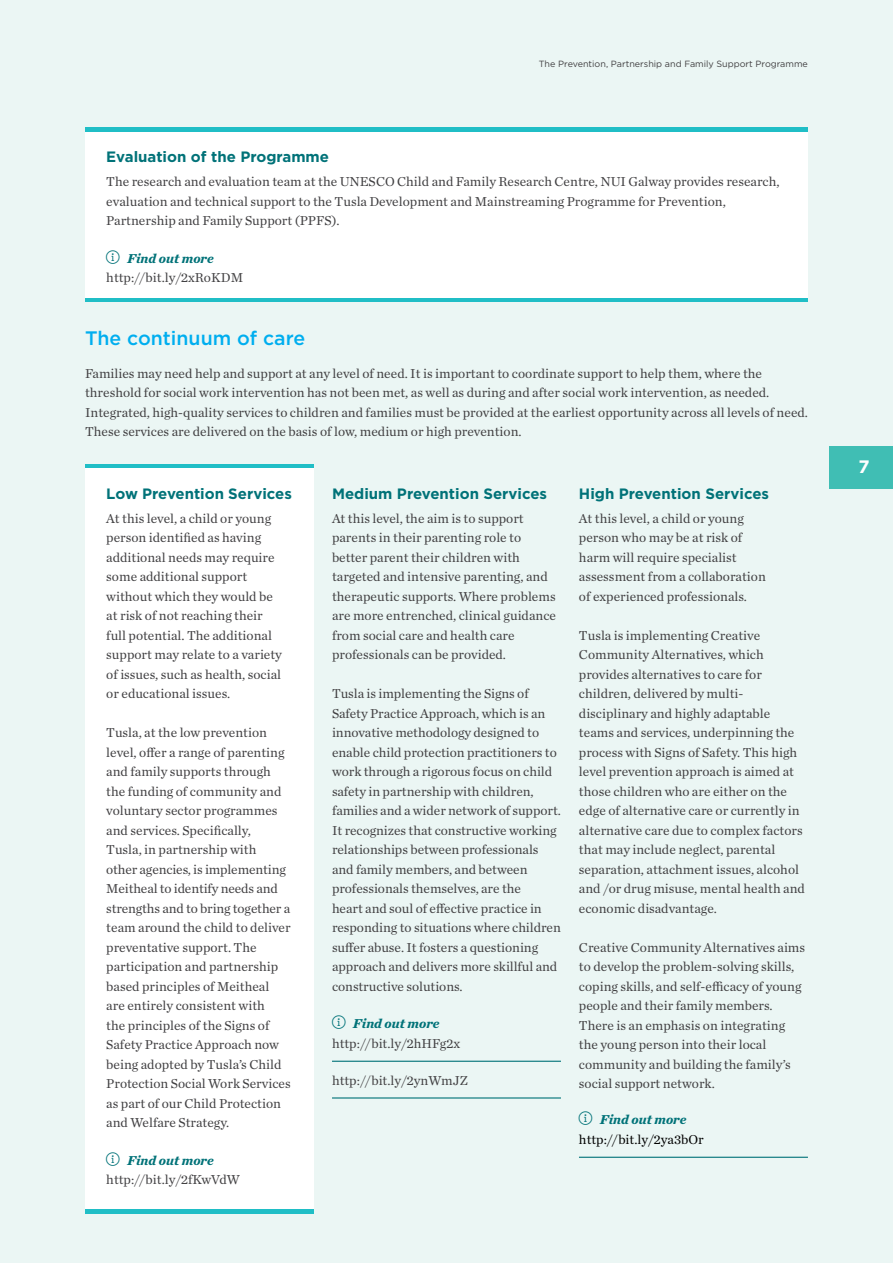
<style>
.page{position:relative;width:893px;height:1263px;background:#ebf6f4}
.page>*{position:absolute;margin:0;border:0;box-sizing:border-box;transform-origin:0 0}
.t1{font:500 19.5px "Gotham";color:#00aeef}
.t2{font:700 18px "Gotham";color:#fff}
.t3{font:700 15px "Gotham";color:#007278}
.t4{font:13.5px/19.5px "Chronicle Text G1";color:#414042}
.t5{font:italic 700 13.5px "Chronicle Text G1";color:#007278}
.t6{font:13.5px "Chronicle Text G1";color:#000}
.t7{font:9px "Gotham";color:#414042}
</style>
<div class="page">
<hr style="left:332px;top:1061px;width:229px;height:1px;background:#007278">
<hr style="left:332px;top:1097px;width:229px;height:1px;background:#007278">
<hr style="left:579px;top:1157px;width:229px;height:1px;background:#007278">
<hr style="left:85px;top:464px;width:228px;height:4px;background:#20bec6">
<hr style="left:85px;top:128px;width:723px;height:4px;background:#20bec6">
<hr style="left:85px;top:298px;width:723px;height:4px;background:#20bec6">
<div style="left:85px;top:468px;width:228px;height:745px;background:#fff"></div>
<div style="left:85px;top:132px;width:723px;height:166px;background:#fff"></div>
<hr style="left:85px;top:1210px;width:228px;height:4px;background:#20bec6">
<div style="left:829px;top:446px;width:64px;height:43px;background:#40beb4"></div>
<p class="t7" style="left:539px;top:58px;width:270px">The Prevention, Partnership and Family Support Programme</p>
<p class="t3" style="left:106px;top:147px;width:224px">Evaluation of the Programme</p>
<p class="t4" style="left:106px;top:171px;width:675px">The research and evaluation team at the UNESCO Child and Family Research Centre, NUI Galway provides research, evaluation and technical support to the Tusla Development and Mainstreaming Programme for Prevention,<br>Partnership and Family Support (PPFS).</p>
<p class="t5" style="left:128px;top:247px;width:88px">Find out more</p>
<p class="t4" style="left:106px;top:267px;width:138px">http://bit.ly/2xRoKDM</p>
<h1 class="t1" style="left:85px;top:326px;width:222px">The continuum of care</h1>
<p class="t4" style="left:85px;top:363px;width:724px">Families may need help and support at any level of need. It is important to coordinate support to help them, where the threshold for social work intervention has not been met, as well as during and after social work intervention, as needed.<br>Integrated, high-quality services to children and families must be provided at the earliest opportunity across all levels of need.<br>These services are delivered on the basis of low, medium or high prevention.</p>
<p class="t3" style="left:106px;top:484px;width:187px">Low Prevention Services</p>
<p class="t4" style="left:106px;top:508px;width:177px">At this level, a child or young person identified as having additional needs may require some additional support without which they would be at risk of not reaching their full potential. The additional support may relate to a variety of issues, such as health, social or educational issues.</p>
<p class="t4" style="left:106px;top:722px;width:186px">Tusla, at the low prevention level, offer a range of parenting and family supports through the funding of community and voluntary sector programmes and services. Specifically,<br>Tusla, in partnership with other agencies, is implementing<br>Meitheal to identify needs and strengths and to bring together a team around the child to deliver preventative support. The participation and partnership based principles of Meitheal are entirely consistent with<br>the principles of the Signs of<br>Safety Practice Approach now being adopted by Tusla’s Child<br>Protection Social Work Services as part of our Child Protection and Welfare Strategy.</p>
<p class="t5" style="left:128px;top:1149px;width:88px">Find out more</p>
<p class="t4" style="left:106px;top:1169px;width:135px">http://bit.ly/2fKwVdW</p>
<p class="t3" style="left:332px;top:484px;width:217px">Medium Prevention Services</p>
<p class="t4" style="left:332px;top:508px;width:225px">At this level, the aim is to support parents in their parenting role to better parent their children with targeted and intensive parenting, and therapeutic supports. Where problems are more entrenched, clinical guidance from social care and health care professionals can be provided.</p>
<p class="t4" style="left:332px;top:683px;width:230px">Tusla is implementing the Signs of Safety Practice Approach, which is an innovative methodology designed to enable child protection practitioners to work through a rigorous focus on child safety in partnership with children, families and a wider network of support.<br>It recognizes that constructive working relationships between professionals and family members, and between professionals themselves, are the<br>heart and soul of effective practice in responding to situations where children suffer abuse. It fosters a questioning approach and delivers more skillful and constructive solutions.</p>
<p class="t5" style="left:353px;top:1013px;width:88px">Find out more</p>
<p class="t4" style="left:332px;top:1033px;width:130px">http://bit.ly/2hHFg2x</p>
<p class="t4" style="left:332px;top:1069px;width:137px">http://bit.ly/2ynWmJZ</p>
<p class="t3" style="left:579px;top:484px;width:192px">High Prevention Services</p>
<p class="t4" style="left:579px;top:508px;width:188px">At this level, a child or young person who may be at risk of harm will require specialist assessment from a collaboration of experienced professionals.</p>
<p class="t4" style="left:579px;top:625px;width:227px">Tusla is implementing Creative Community Alternatives, which provides alternatives to care for children, delivered by multi&shy;disciplinary and highly adaptable teams and services, underpinning the process with Signs of Safety. This high level prevention approach is aimed at those children who are either on the edge of alternative care or currently in alternative care due to complex factors that may include neglect, parental separation, attachment issues, alcohol and /or drug misuse, mental health and economic disadvantage.</p>
<p class="t4" style="left:579px;top:937px;width:228px">Creative Community Alternatives aims to develop the problem-solving skills, coping skills, and self-efficacy of young people and their family members.<br>There is an emphasis on integrating the young person into their local community and building the family’s social support network.</p>
<p class="t5" style="left:600px;top:1109px;width:88px">Find out more</p>
<p class="t6" style="left:579px;top:1129px;width:126px">http://bit.ly/2ya3bOr</p>
<h2 class="t2" style="left:858px;top:455px;width:13px">7</h2>
</div>
